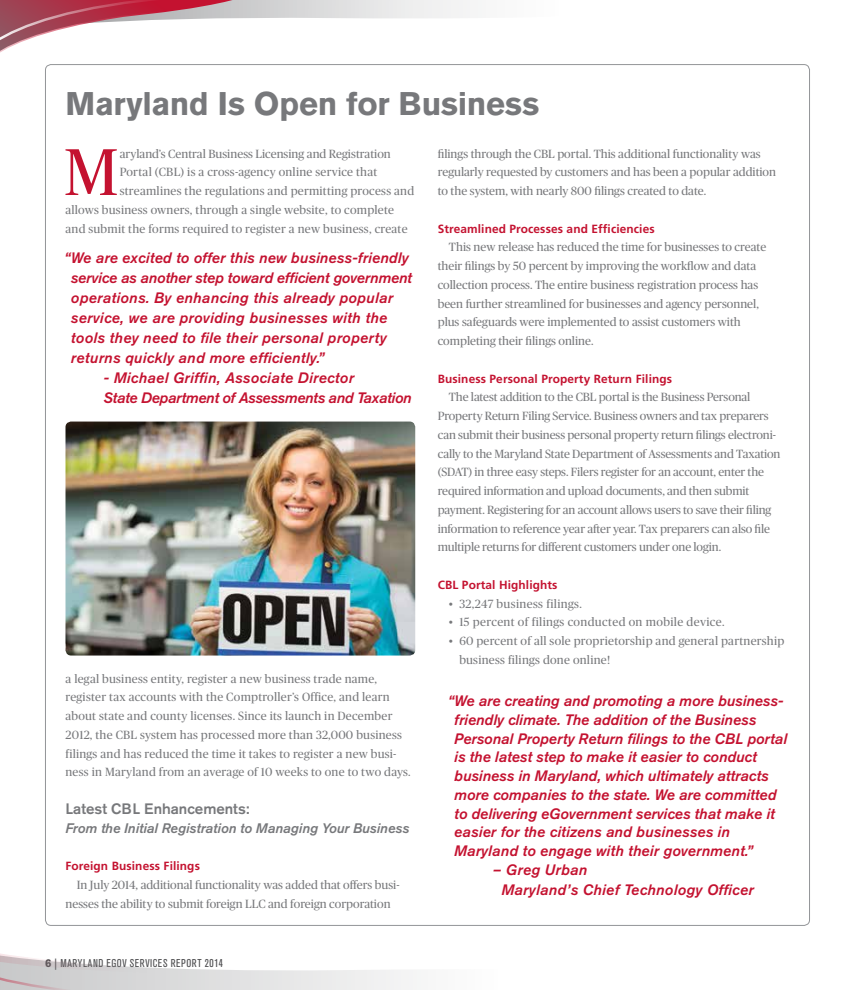
<style>
.page{position:relative;width:855px;height:990px;background:#fff}
.page>*{position:absolute;margin:0;border:0;box-sizing:border-box;transform-origin:0 0}
.t1{font:66px "Publico Headline";color:#c41230}
.t2{font:700 32.5px "Akzidenz Grotesk BE";letter-spacing:-.005em;color:#77787b}
.t3{font:italic 500 15px/18.8px "Akzidenz Grotesk BE";color:#c41230}
.t4{font:italic 500 15px/20px "Akzidenz Grotesk BE";letter-spacing:.02em;color:#c41230}
.t5{font:italic 500 15px/20px "Akzidenz Grotesk BE";letter-spacing:-.02em;color:#c41230}
.t6{font:500 15px "Akzidenz Grotesk BE";color:#77787b}
.t7{font:italic 500 13.75px "Akzidenz Grotesk BE";color:#77787b}
.t8{font:11.88px/18.8px "Publico Headline";color:#77787b}
.t9{font:11.88px/18.8px "Publico Headline";letter-spacing:.02em;color:#77787b}
.t10{font:700 11.88px "Frutiger";letter-spacing:.01em;color:#c41230}
.t11{font:11.88px "Publico Headline";letter-spacing:.03em;color:#77787b}
.t12{font:condensed 11.25px "Akzidenz Grotesk BE";letter-spacing:.05em;color:#4d4d4f}
.s1{font-weight:700;font-stretch:normal}
</style>
<div class="page">
<svg style="left:278px;top:0;width:531px;height:67px"></svg>
<svg style="left:0;top:0;width:278px;height:67px"></svg>
<svg style="left:0;top:953px;width:413px;height:37px"></svg>
<img style="left:66px;top:422px;width:349px;height:234px">
<h2 class="t2" style="left:66px;top:85px;width:475px">Maryland Is Open for Business</h2>
<h1 class="t1" style="left:64px;top:126px;width:56px">M</h1>
<p class="t8" style="left:120px;top:143px;width:273px">aryland’s Central Business Licensing and Registration</p>
<p class="t9" style="left:120px;top:162px;width:259px">Portal (CBL) is a cross-agency online service that</p>
<p class="t9" style="left:120px;top:181px;width:296px">streamlines the regulations and permitting process and</p>
<p class="t9" style="left:65px;top:200px;width:330px">allows business owners, through a single website, to complete</p>
<p class="t9" style="left:65px;top:218px;width:344px">and submit the forms required to register a new business, create</p>
<p class="t4" style="left:71px;top:248px;width:343px;text-indent:-7px">“We are excited to offer this new business-friendly service as another step toward efficient government operations. By enhancing this already popular service, we are providing businesses with the tools they need to file their personal property returns quickly and more efficiently.”</p>
<p class="t5" style="left:104px;top:368px;width:310px">- Michael Griffin, Associate Director<br>State Department of Assessments and Taxation</p>
<p class="t9" style="left:65px;top:668px;width:347px">a legal business entity, register a new business trade name, register tax accounts with the Comptroller’s Office, and learn about state and county licenses. Since its launch in December 2012, the CBL system has processed more than 32,000 business filings and has reduced the time it takes to register a new busi&shy;ness in Maryland from an average of 10 weeks to one to two days.</p>
<p class="t6" style="left:66px;top:799px;width:186px">Latest CBL Enhancements:</p>
<p class="t7" style="left:66px;top:820px;width:345px">From the Initial Registration to Managing Your Business</p>
<p class="t10" style="left:66px;top:859px;width:136px">Foreign Business Filings</p>
<p class="t8" style="left:66px;top:875px;width:336px;text-indent:11px">In July 2014, additional functionality was added that offers busi&shy;nesses the ability to submit foreign LLC and foreign corporation</p>
<p class="t12" style="left:45px;top:957px;width:179px"><span class="s1">6</span> | MARYLAND EGOV SERVICES REPORT 2014</p>
<p class="t8" style="left:438px;top:143px;width:340px">filings through the CBL portal. This additional functionality was regularly requested by customers and has been a popular addition to the system, with nearly 800 filings created to date.</p>
<p class="t10" style="left:438px;top:221px;width:218px">Streamlined Processes and Efficiencies</p>
<p class="t8" style="left:438px;top:237px;width:330px;text-indent:11px">This new release has reduced the time for businesses to create their filings by 50 percent by improving the workflow and data collection process. The entire business registration process has been further streamlined for businesses and agency personnel, plus safeguards were implemented to assist customers with completing their filings online.</p>
<p class="t10" style="left:438px;top:371px;width:236px">Business Personal Property Return Filings</p>
<p class="t8" style="left:438px;top:387px;width:344px;text-indent:11px">The latest addition to the CBL portal is the Business Personal Property Return Filing Service. Business owners and tax preparers can submit their business personal property return filings electroni&shy;cally to the Maryland State Department of Assessments and Taxation (SDAT) in three easy steps. Filers register for an account, enter the required information and upload documents, and then submit payment. Registering for an account allows users to save their filing information to reference year after year. Tax preparers can also file multiple returns for different customers under one login.</p>
<p class="t10" style="left:438px;top:578px;width:121px">CBL Portal Highlights</p>
<p class="t11" style="left:449px;top:595px;width:134px">• 32,247 business filings.</p>
<p class="t11" style="left:449px;top:614px;width:277px">• 15 percent of filings conducted on mobile device.</p>
<p class="t9" style="left:459px;top:631px;width:327px;text-indent:-10px">• 60 percent of all sole proprietorship and general partnership business filings done online!</p>
<p class="t3" style="left:454px;top:692px;width:334px;text-indent:-7px">“We are creating and promoting a more business&shy;friendly climate. The addition of the Business Personal Property Return filings to the CBL portal is the latest step to make it easier to conduct business in Maryland, which ultimately attracts more companies to the state. We are committed to delivering eGovernment services that make it easier for the citizens and businesses in Maryland to engage with their government.”</p>
<p class="t4" style="left:501px;top:860px;width:254px;text-indent:-9px">– Greg Urban<br>Maryland’s Chief Technology Officer</p>
</div>
